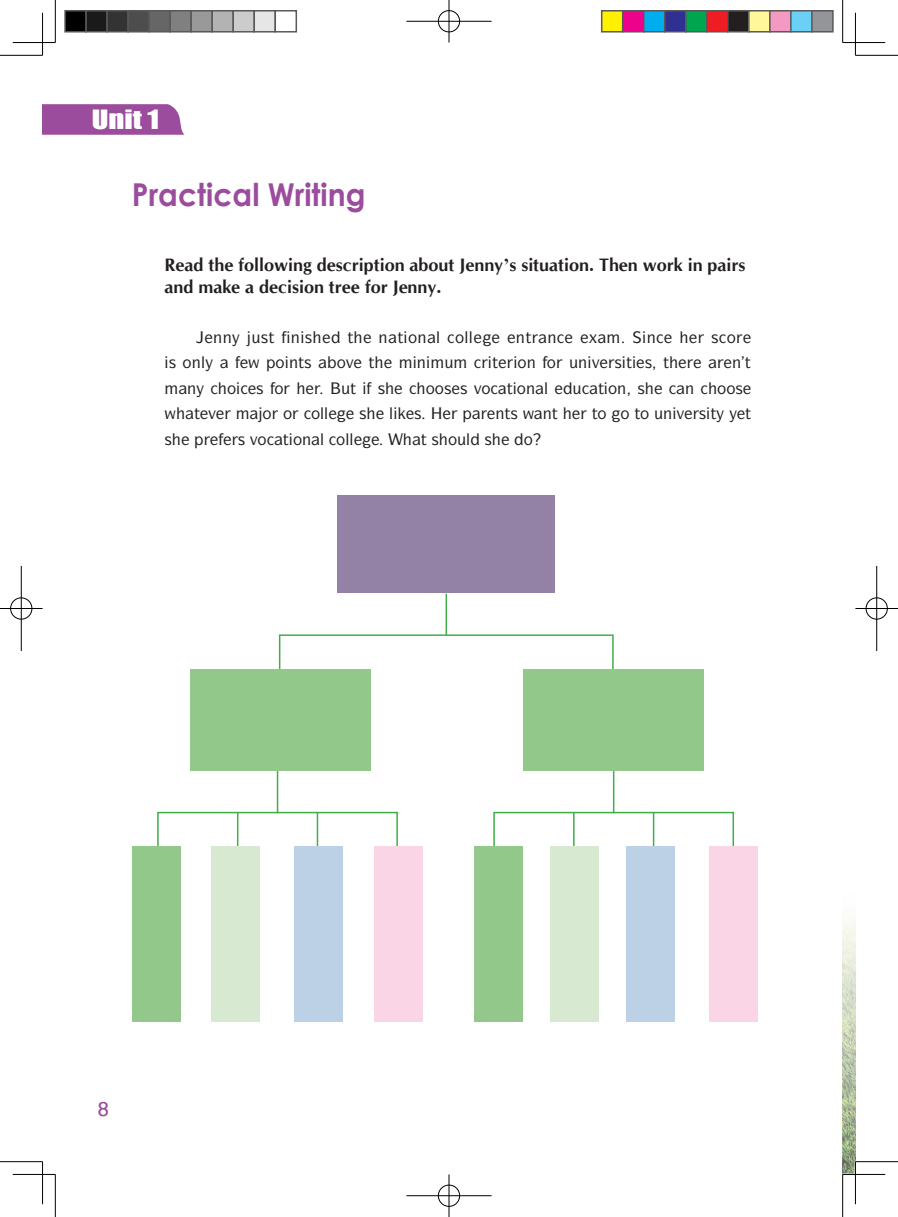
<style>
.page{position:relative;width:898px;height:1217px;background:#fff}
.page>*{position:absolute;margin:0;border:0;box-sizing:border-box;transform-origin:0 0}
.t1{font:700 31.5px "Century Gothic";color:#9b4c9d;scale:.95 1}
.t2{font:24.6px "Inai Mathi";color:#9b4c9d}
.t3{font:24.45px "Impact";color:#fff;scale:1.25 1}
.t4{font:700 18px/22.5px "CG Omega";color:#231f20}
.t5{font:500 15.9px "ITC Symbol Std";color:#231f20}
.s1{font-family:"Times New Roman"}
</style>
<div class="page">
<svg style="left:43px;top:104px;width:141px;height:31px;background:#a054a1"></svg>
<img style="left:842px;top:919px;width:13px;height:254px">
<div style="left:337px;top:495px;width:218px;height:98px;background:#9382a6"></div>
<hr style="left:445px;top:593px;width:2px;height:42px;background:#40ae49">
<hr style="left:277px;top:770px;width:1px;height:43px;background:#40ae49">
<hr style="left:612px;top:770px;width:2px;height:43px;background:#40ae49">
<hr style="left:237px;top:811px;width:1px;height:36px;background:#40ae49">
<hr style="left:573px;top:811px;width:1px;height:36px;background:#40ae49">
<hr style="left:316px;top:811px;width:2px;height:36px;background:#40ae49">
<hr style="left:652px;top:811px;width:2px;height:36px;background:#40ae49">
<div style="left:279px;top:634px;width:334px;height:39px;border:2px solid #40ae49"></div>
<div style="left:157px;top:811px;width:241px;height:40px;border:2px solid #40ae49"></div>
<div style="left:493px;top:811px;width:240px;height:40px;border:2px solid #40ae49"></div>
<div style="left:190px;top:669px;width:180px;height:101px;background:#92c889"></div>
<div style="left:523px;top:669px;width:180px;height:101px;background:#92c889"></div>
<div style="left:132px;top:845px;width:49px;height:176px;background:#92c889"></div>
<div style="left:211px;top:845px;width:48px;height:176px;background:#d8e9d2"></div>
<div style="left:294px;top:845px;width:48px;height:176px;background:#bdd1e6"></div>
<div style="left:374px;top:845px;width:48px;height:176px;background:#fad5e5"></div>
<div style="left:474px;top:845px;width:48px;height:176px;background:#92c889"></div>
<div style="left:550px;top:845px;width:48px;height:176px;background:#d8e9d2"></div>
<div style="left:626px;top:845px;width:48px;height:176px;background:#bdd1e6"></div>
<div style="left:708px;top:845px;width:49px;height:176px;background:#fad5e5"></div>
<hr style="left:0;top:55px;width:43px;height:1px;background:#000">
<hr style="left:855px;top:55px;width:42px;height:1px;background:#000">
<hr style="left:0;top:1161px;width:43px;height:1px;background:#000">
<hr style="left:855px;top:1161px;width:42px;height:1px;background:#000">
<hr style="left:55px;top:0;width:1px;height:43px;background:#000">
<hr style="left:55px;top:1174px;width:1px;height:42px;background:#000">
<hr style="left:842px;top:0;width:1px;height:43px;background:#000">
<hr style="left:842px;top:1174px;width:1px;height:42px;background:#000">
<hr style="left:13px;top:42px;width:42px;height:1px;background:#000">
<hr style="left:842px;top:42px;width:42px;height:1px;background:#000">
<hr style="left:13px;top:1173px;width:42px;height:1px;background:#000">
<hr style="left:842px;top:1173px;width:42px;height:1px;background:#000">
<hr style="left:42px;top:13px;width:1px;height:42px;background:#000">
<hr style="left:42px;top:1161px;width:1px;height:42px;background:#000">
<hr style="left:854px;top:13px;width:1px;height:42px;background:#000">
<hr style="left:854px;top:1161px;width:1px;height:42px;background:#000">
<div style="left:437px;top:10px;width:23px;height:23px;border:2px solid #fff;border-radius:50%"></div>
<hr style="left:406px;top:20px;width:85px;height:2px;background:#fff">
<hr style="left:448px;top:0;width:2px;height:43px;background:#fff">
<div style="left:438px;top:10px;width:21px;height:22px;border:1px solid #000;border-radius:50%"></div>
<hr style="left:406px;top:21px;width:85px;height:1px;background:#000">
<hr style="left:448px;top:0;width:1px;height:43px;background:#000">
<div style="left:437px;top:1183px;width:23px;height:23px;border:2px solid #fff;border-radius:50%"></div>
<hr style="left:406px;top:1194px;width:85px;height:2px;background:#fff">
<hr style="left:448px;top:1174px;width:2px;height:42px;background:#fff">
<div style="left:438px;top:1184px;width:21px;height:22px;border:1px solid #000;border-radius:50%"></div>
<hr style="left:406px;top:1195px;width:85px;height:1px;background:#000">
<hr style="left:448px;top:1174px;width:1px;height:42px;background:#000">
<div style="left:10px;top:596px;width:23px;height:24px;border:2px solid #fff;border-radius:50%"></div>
<hr style="left:0;top:607px;width:43px;height:2px;background:#fff">
<hr style="left:20px;top:566px;width:2px;height:85px;background:#fff">
<div style="left:10px;top:597px;width:22px;height:22px;border:1px solid #000;border-radius:50%"></div>
<hr style="left:0;top:608px;width:43px;height:1px;background:#000">
<hr style="left:21px;top:566px;width:1px;height:85px;background:#000">
<div style="left:864px;top:596px;width:23px;height:24px;border:2px solid #fff;border-radius:50%"></div>
<hr style="left:855px;top:607px;width:42px;height:2px;background:#fff">
<hr style="left:875px;top:566px;width:2px;height:85px;background:#fff">
<div style="left:865px;top:597px;width:22px;height:22px;border:1px solid #000;border-radius:50%"></div>
<hr style="left:855px;top:608px;width:42px;height:1px;background:#000">
<hr style="left:876px;top:566px;width:1px;height:85px;background:#000">
<div style="left:65px;top:11px;width:21px;height:21px;background:#000"></div>
<div style="left:64px;top:10px;width:23px;height:23px;border:2px solid #595959"></div>
<div style="left:86px;top:11px;width:21px;height:21px;background:#1a1a1a"></div>
<div style="left:85px;top:10px;width:23px;height:23px;border:2px solid #595959"></div>
<div style="left:107px;top:11px;width:21px;height:21px;background:#333"></div>
<div style="left:106px;top:10px;width:23px;height:23px;border:2px solid #595959"></div>
<div style="left:128px;top:11px;width:21px;height:21px;background:#4d4d4d"></div>
<div style="left:127px;top:10px;width:23px;height:23px;border:2px solid #595959"></div>
<div style="left:149px;top:11px;width:21px;height:21px;background:#666"></div>
<div style="left:148px;top:10px;width:23px;height:23px;border:2px solid #595959"></div>
<div style="left:170px;top:11px;width:21px;height:21px;background:#808080"></div>
<div style="left:169px;top:10px;width:23px;height:23px;border:2px solid #595959"></div>
<div style="left:191px;top:11px;width:21px;height:21px;background:#999"></div>
<div style="left:190px;top:10px;width:23px;height:23px;border:2px solid #595959"></div>
<div style="left:212px;top:11px;width:21px;height:21px;background:#b3b3b3"></div>
<div style="left:211px;top:10px;width:23px;height:23px;border:2px solid #595959"></div>
<div style="left:233px;top:11px;width:21px;height:21px;background:#ccc"></div>
<div style="left:232px;top:10px;width:23px;height:23px;border:2px solid #595959"></div>
<div style="left:254px;top:11px;width:21px;height:21px;background:#e6e6e6"></div>
<div style="left:253px;top:10px;width:23px;height:23px;border:2px solid #595959"></div>
<div style="left:274px;top:10px;width:23px;height:23px;border:2px solid #595959"></div>
<div style="left:601px;top:11px;width:21px;height:21px;background:#fff101"></div>
<div style="left:600px;top:10px;width:23px;height:23px;border:2px solid #595959"></div>
<div style="left:622px;top:11px;width:21px;height:21px;background:#ed028c"></div>
<div style="left:621px;top:10px;width:23px;height:23px;border:2px solid #595959"></div>
<div style="left:643px;top:11px;width:21px;height:21px;background:#00aeef"></div>
<div style="left:642px;top:10px;width:23px;height:23px;border:2px solid #595959"></div>
<div style="left:664px;top:11px;width:21px;height:21px;background:#2e3092"></div>
<div style="left:663px;top:10px;width:23px;height:23px;border:2px solid #595959"></div>
<div style="left:685px;top:11px;width:21px;height:21px;background:#00a54f"></div>
<div style="left:684px;top:10px;width:23px;height:23px;border:2px solid #595959"></div>
<div style="left:706px;top:11px;width:21px;height:21px;background:#ee1d23"></div>
<div style="left:705px;top:10px;width:23px;height:23px;border:2px solid #595959"></div>
<div style="left:727px;top:11px;width:21px;height:21px;background:#231f20"></div>
<div style="left:726px;top:10px;width:23px;height:23px;border:2px solid #595959"></div>
<div style="left:748px;top:11px;width:21px;height:21px;background:#fff79a"></div>
<div style="left:747px;top:10px;width:23px;height:23px;border:2px solid #595959"></div>
<div style="left:769px;top:11px;width:21px;height:21px;background:#f499c2"></div>
<div style="left:768px;top:10px;width:23px;height:23px;border:2px solid #595959"></div>
<div style="left:790px;top:11px;width:21px;height:21px;background:#6bcff6"></div>
<div style="left:789px;top:10px;width:23px;height:23px;border:2px solid #595959"></div>
<div style="left:811px;top:11px;width:21px;height:21px;background:#939598"></div>
<div style="left:810px;top:10px;width:23px;height:23px;border:2px solid #595959"></div>
<h3 class="t3" style="left:92px;top:101px;width:55px">Unit 1</h3>
<h1 class="t1" style="left:132px;top:170px;width:247px">Practical Writing</h1>
<p class="t4" style="left:164px;top:253px;width:582px">Read the following description about Jenny<span class="s1">’</span>s situation. Then work in pairs and make a decision tree for Jenny.</p>
<p class="t5" style="left:213px;top:327px;width:100px">■■ ◆▲▼ ■ ▲</p>
<p class="t5" style="left:347px;top:327px;width:127px">▼ ■ ▼□■ ● □●●</p>
<p class="t5" style="left:515px;top:327px;width:42px">■▼ ■</p>
<p class="t5" style="left:646px;top:327px;width:11px">■</p>
<p class="t5" style="left:169px;top:352px;width:38px">▲ □■●</p>
<p class="t5" style="left:275px;top:352px;width:37px">□ ■▼▲</p>
<p class="t5" style="left:337px;top:352px;width:39px">□❖ ▼</p>
<p class="t5" style="left:492px;top:352px;width:178px">▼ □■ □ ◆■❖ ▲▼ ▲ ▼</p>
<p class="t5" style="left:425px;top:378px;width:124px">□□▲ ▲ ❖□ ▼□■ ●</p>
<p class="t5" style="left:572px;top:378px;width:74px">◆ ▼□■ ▲</p>
<p class="t5" style="left:685px;top:378px;width:59px">■ □□▲</p>
<p class="t5" style="left:262px;top:403px;width:67px">□ □ □●●</p>
<p class="t5" style="left:495px;top:403px;width:24px">■▼▲</p>
<p class="t5" style="left:591px;top:403px;width:126px">▼□ □ ▼□ ◆■❖ ▲▼</p>
<p class="t5" style="left:238px;top:429px;width:117px">▲ ❖□ ▼ □■ ● □●●</p>
<p class="t5" style="left:421px;top:429px;width:72px">▼ ▲ □◆● ▲</p>
<h2 class="t2" style="left:98px;top:1094px;width:13px">8</h2>
</div>
